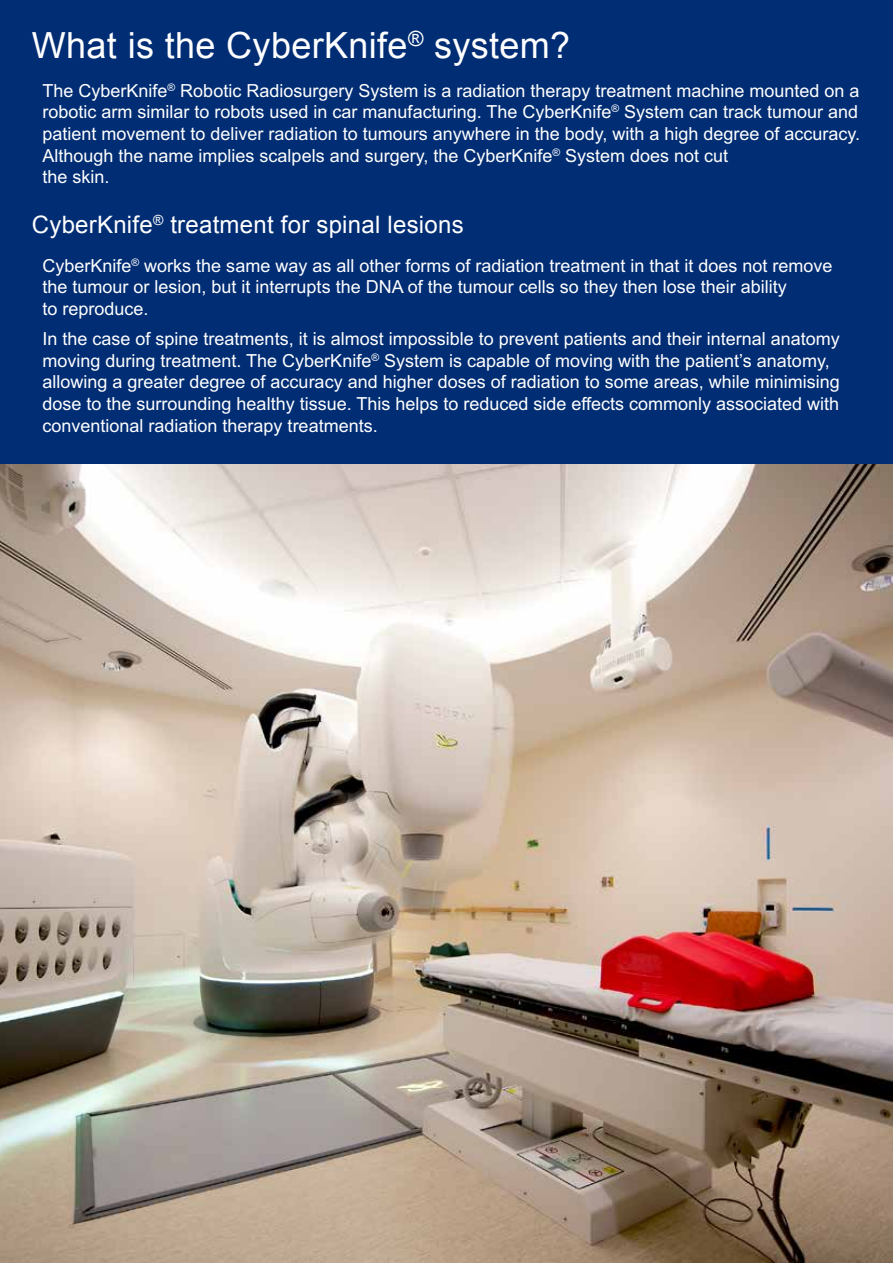
<style>
.page{position:relative;width:893px;height:1263px;background:#fff}
.page>*{position:absolute;margin:0;border:0;box-sizing:border-box;transform-origin:0 0}
.t1{font:36px "Arial";letter-spacing:.01em;color:#fff}
.t2{font:24px "Arial";letter-spacing:.01em;color:#fff}
.t3{font:18px/21.6px "Arial";color:#fff}
</style>
<div class="page">
<div style="left:0;top:0;width:893px;height:626px;background:#002d74"></div>
<img style="left:0;top:465px;width:893px;height:798px">
<h1 class="t1" style="left:32px;top:25px;width:540px">What is the CyberKnife<sup>®</sup> system?</h1>
<p class="t3" style="left:43px;top:80px;width:819px">The CyberKnife<sup>®</sup> Robotic Radiosurgery System is a radiation therapy treatment machine mounted on a robotic arm similar to robots used in car manufacturing. The CyberKnife<sup>®</sup> System can track tumour and patient movement to deliver radiation to tumours anywhere in the body, with a high degree of accuracy.<br>Although the name implies scalpels and surgery, the CyberKnife<sup>®</sup> System does not cut<br>the skin.</p>
<h2 class="t2" style="left:32px;top:211px;width:433px">CyberKnife<sup>®</sup> treatment for spinal lesions</h2>
<p class="t3" style="left:43px;top:255px;width:792px">CyberKnife<sup>®</sup> works the same way as all other forms of radiation treatment in that it does not remove the tumour or lesion, but it interrupts the DNA of the tumour cells so they then lose their ability<br>to reproduce.</p>
<p class="t3" style="left:43px;top:328px;width:799px">In the case of spine treatments, it is almost impossible to prevent patients and their internal anatomy moving during treatment. The CyberKnife<sup>®</sup> System is capable of moving with the patient’s anatomy, allowing a greater degree of accuracy and higher doses of radiation to some areas, while minimising dose to the surrounding healthy tissue. This helps to reduced side effects commonly associated with conventional radiation therapy treatments.</p>
</div>
